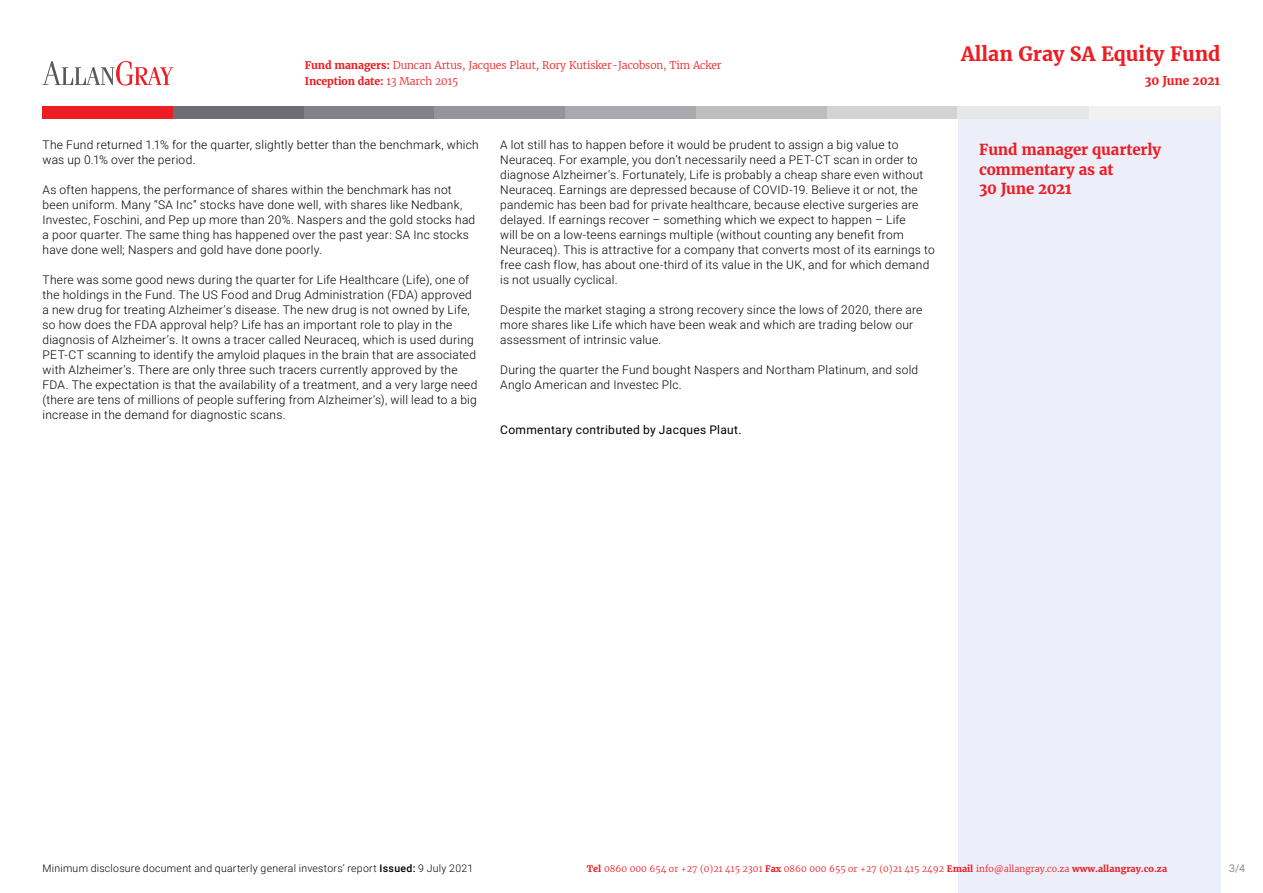
<style>
.page{position:relative;width:1263px;height:893px;background:#fff}
.page>*{position:absolute;margin:0;border:0;box-sizing:border-box;transform-origin:0 0}
.t1{font:700 19.5px "Merriweather";color:#ed1d24}
.t2{font:700 15px/19.5px "Merriweather";letter-spacing:-.01em;color:#ed1d24}
.t3{font:300 12px/15px "Roboto";letter-spacing:.02em;color:#000}
.t4{font:12px "Roboto";letter-spacing:.03em;color:#000}
.t5{font:700 12px "Merriweather";letter-spacing:-.01em;color:#ed1d24}
.t6{font:300 10.5px/16.5px "Merriweather";letter-spacing:-.01em;color:#ed1d24}
.t7{font:300 10.5px "Roboto";letter-spacing:.025em;color:#000}
.t8{font:300 10.5px "Roboto";color:#58595b}
.t9{font:300 9px "Merriweather";color:#ed1d24}
.s1{font-weight:700}
.s2{font-weight:500}
</style>
<div class="page">
<div style="left:958px;top:119px;width:262px;height:774px;background:#eceff9"></div>
<div style="left:43px;top:106px;width:131px;height:13px;background:#ed1d24"></div>
<div style="left:1089px;top:106px;width:131px;height:13px;background:#f1f1f2"></div>
<div style="left:173px;top:106px;width:132px;height:13px;background:#6d6e71"></div>
<div style="left:304px;top:106px;width:131px;height:13px;background:#808285"></div>
<div style="left:435px;top:106px;width:131px;height:13px;background:#939598"></div>
<div style="left:565px;top:106px;width:132px;height:13px;background:#a7a9ac"></div>
<div style="left:696px;top:106px;width:132px;height:13px;background:#bcbec0"></div>
<div style="left:827px;top:106px;width:131px;height:13px;background:#d1d3d4"></div>
<div style="left:958px;top:106px;width:131px;height:13px;background:#e6e7e8"></div>
<svg style="left:43px;top:61px;width:130px;height:25px"></svg>
<p class="t6" style="left:305px;top:56px;width:418px"><span class="s1">Fund managers:</span> Duncan Artus, Jacques Plaut, Rory Kutisker-Jacobson, Tim Acker<br><span class="s1">Inception date:</span> 13 March 2015</p>
<p class="t3" style="left:43px;top:137px;width:438px">The Fund returned 1.1% for the quarter, slightly better than the benchmark, which was up 0.1% over the period.</p>
<p class="t3" style="left:43px;top:182px;width:434px">As often happens, the performance of shares within the benchmark has not been uniform. Many “SA Inc” stocks have done well, with shares like Nedbank, Investec, Foschini, and Pep up more than 20%. Naspers and the gold stocks had a poor quarter. The same thing has happened over the past year: SA Inc stocks have done well; Naspers and gold have done poorly.</p>
<p class="t3" style="left:43px;top:272px;width:436px">There was some good news during the quarter for Life Healthcare (Life), one of the holdings in the Fund. The US Food and Drug Administration (FDA) approved a new drug for treating Alzheimer’s disease. The new drug is not owned by Life, so how does the FDA approval help? Life has an important role to play in the diagnosis of Alzheimer’s. It owns a tracer called Neuraceq, which is used during PET-CT scanning to identify the amyloid plaques in the brain that are associated with Alzheimer’s. There are only three such tracers currently approved by the FDA. The expectation is that the availability of a treatment, and a very large need (there are tens of millions of people suffering from Alzheimer’s), will lead to a big increase in the demand for diagnostic scans.</p>
<p class="t3" style="left:500px;top:137px;width:436px">A lot still has to happen before it would be prudent to assign a big value to Neuraceq. For example, you don’t necessarily need a PET-CT scan in order to diagnose Alzheimer’s. Fortunately, Life is probably a cheap share even without Neuraceq. Earnings are depressed because of COVID-19. Believe it or not, the pandemic has been bad for private healthcare, because elective surgeries are delayed. If earnings recover – something which we expect to happen – Life<br>will be on a low-teens earnings multiple (without counting any benefit from Neuraceq). This is attractive for a company that converts most of its earnings to free cash flow, has about one-third of its value in the UK, and for which demand is not usually cyclical.</p>
<p class="t3" style="left:500px;top:302px;width:424px">Despite the market staging a strong recovery since the lows of 2020, there are more shares like Life which have been weak and which are trading below our assessment of intrinsic value.</p>
<p class="t3" style="left:500px;top:362px;width:420px">During the quarter the Fund bought Naspers and Northam Platinum, and sold<br>Anglo American and Investec Plc.</p>
<p class="t4" style="left:500px;top:422px;width:243px">Commentary contributed by Jacques Plaut.</p>
<h1 class="t1" style="left:961px;top:41px;width:261px">Allan Gray SA Equity Fund</h1>
<p class="t5" style="left:1145px;top:73px;width:77px">30 June 2021</p>
<p class="t2" style="left:979px;top:140px;width:183px">Fund manager quarterly commentary as at<br>30 June 2021</p>
<p class="t7" style="left:43px;top:861px;width:432px">Minimum disclosure document and quarterly general investors’ report <span class="s2">Issued:</span> 9 July 2021</p>
<p class="t9" style="left:587px;top:862px;width:582px"><span class="s1">Tel</span> 0860 000 654 or +27 (0)21 415 2301 <span class="s1">Fax</span> 0860 000 655 or +27 (0)21 415 2492 <span class="s1">Email</span> info@allangray.co.za <span class="s1">www.allangray.co.za</span></p>
<p class="t8" style="left:1229px;top:861px;width:17px">3/4</p>
</div>
